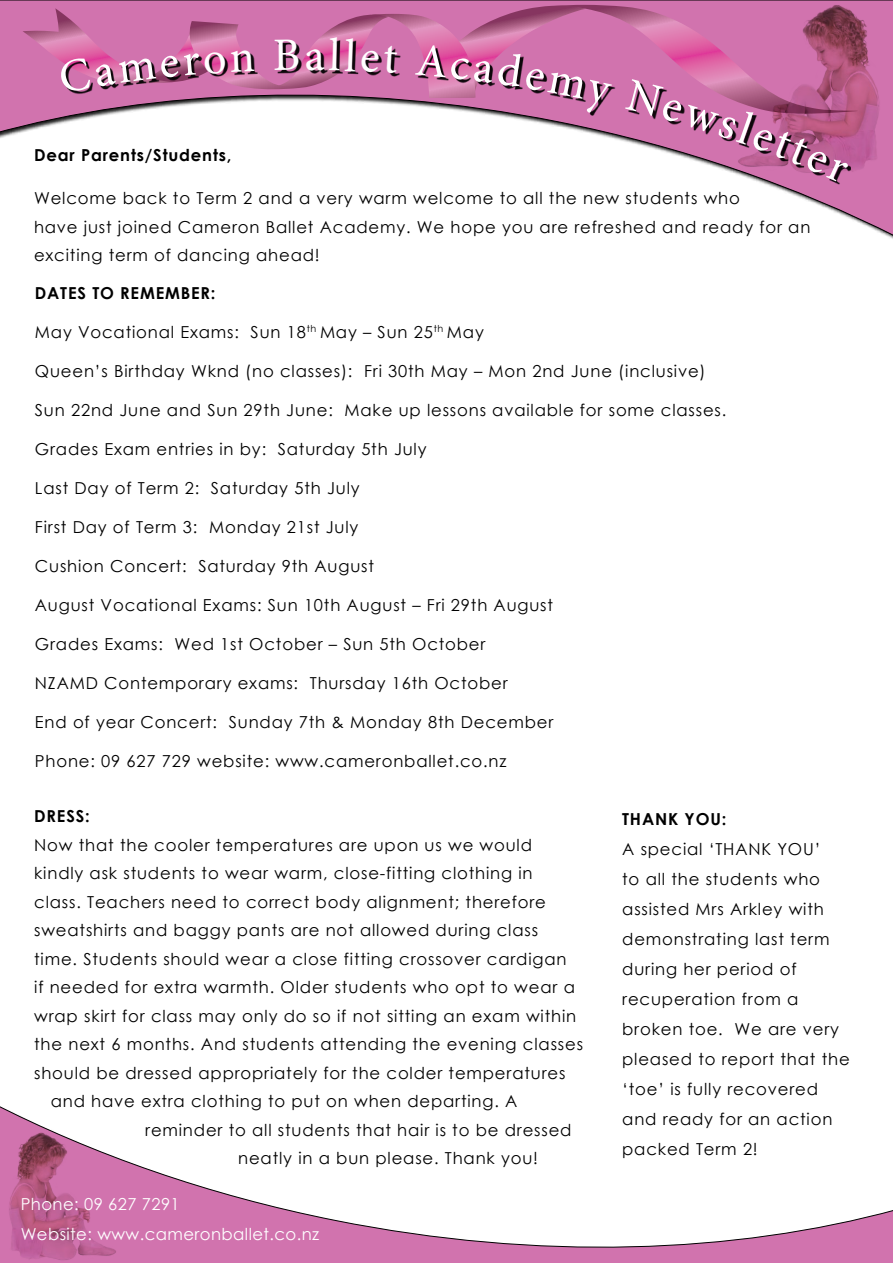
<style>
.page{position:relative;width:893px;height:1263px;background:#fff}
.page>*{position:absolute;margin:0;border:0;box-sizing:border-box;transform-origin:0 0}
.t1{font:16.5px/30px "Century Gothic";letter-spacing:.05em;color:#000}
.t2{font:700 16.5px "Century Gothic";letter-spacing:.05em;color:#000}
.t3{font:16.5px/30px "Century Gothic";letter-spacing:.025em;color:#fff}
</style>
<div class="page">
<svg style="left:0;top:0;width:893px;height:238px"></svg>
<svg style="left:0;top:1106px;width:893px;height:157px"></svg>
<img style="left:5px;top:1110px;width:112px;height:153px">
<img style="left:738px;top:0;width:147px;height:195px">
<svg style="left:23px;top:5px;width:835px;height:178px"></svg>
<p class="t2" style="left:34px;top:142px;width:199px">Dear Parents/Students,</p>
<p class="t1" style="left:34px;top:184px;width:778px;line-height:28.5px">Welcome back to Term 2 and a very warm welcome to all the new students who<br>have just joined Cameron Ballet Academy. We hope you are refreshed and ready for an exciting term of dancing ahead!</p>
<p class="t2" style="left:35px;top:280px;width:182px">DATES TO REMEMBER:</p>
<p class="t1" style="left:35px;top:316px;width:450px">May Vocational Exams: Sun 18<sup>th</sup> May – Sun 25<sup>th</sup> May</p>
<p class="t1" style="left:35px;top:356px;width:672px">Queen’s Birthday Wknd (no classes): Fri 30th May – Mon 2nd June (inclusive)</p>
<p class="t1" style="left:35px;top:395px;width:693px">Sun 22nd June and Sun 29th June: Make up lessons available for some classes.</p>
<p class="t1" style="left:35px;top:434px;width:393px">Grades Exam entries in by: Saturday 5th July</p>
<p class="t1" style="left:35px;top:473px;width:326px">Last Day of Term 2: Saturday 5th July</p>
<p class="t1" style="left:35px;top:512px;width:325px">First Day of Term 3: Monday 21st July</p>
<p class="t1" style="left:35px;top:551px;width:341px">Cushion Concert: Saturday 9th August</p>
<p class="t1" style="left:35px;top:590px;width:520px">August Vocational Exams: Sun 10th August – Fri 29th August</p>
<p class="t1" style="left:35px;top:629px;width:452px">Grades Exams: Wed 1st October – Sun 5th October</p>
<p class="t1" style="left:35px;top:668px;width:474px">NZAMD Contemporary exams: Thursday 16th October</p>
<p class="t1" style="left:35px;top:707px;width:520px">End of year Concert: Sunday 7th &amp; Monday 8th December</p>
<p class="t1" style="left:35px;top:746px;width:473px">Phone: 09 627 729 website: www.cameronballet.co.nz</p>
<p class="t2" style="left:34px;top:804px;width:57px">DRESS:</p>
<p class="t1" style="left:34px;top:829px;width:499px">Now that the cooler temperatures are upon us we would</p>
<p class="t1" style="left:34px;top:858px;width:500px">kindly ask students to wear warm, close-fitting clothing in</p>
<p class="t1" style="left:34px;top:886px;width:513px">class. Teachers need to correct body alignment; therefore</p>
<p class="t1" style="left:34px;top:915px;width:505px">sweatshirts and baggy pants are not allowed during class</p>
<p class="t1" style="left:34px;top:943px;width:534px">time. Students should wear a close fitting crossover cardigan</p>
<p class="t1" style="left:34px;top:972px;width:542px">if needed for extra warmth. Older students who opt to wear a</p>
<p class="t1" style="left:34px;top:1000px;width:543px">wrap skirt for class may only do so if not sitting an exam within</p>
<p class="t1" style="left:34px;top:1029px;width:550px">the next 6 months. And students attending the evening classes</p>
<p class="t1" style="left:34px;top:1057px;width:533px">should be dressed appropriately for the colder temperatures</p>
<p class="t1" style="left:51px;top:1086px;width:468px">and have extra clothing to put on when departing. A</p>
<p class="t1" style="left:145px;top:1114px;width:428px">reminder to all students that hair is to be dressed</p>
<p class="t1" style="left:238px;top:1143px;width:301px">neatly in a bun please. Thank you!</p>
<p class="t3" style="left:21px;top:1188px;width:300px">Phone: 09 627 7291<br>Website: www.cameronballet.co.nz</p>
<p class="t2" style="left:622px;top:807px;width:106px">THANK YOU:</p>
<p class="t1" style="left:622px;top:834px;width:229px">A special ‘THANK YOU’<br>to all the students who assisted Mrs Arkley with demonstrating last term during her period of recuperation from a broken toe. We are very pleased to report that the ‘toe’ is fully recovered and ready for an action packed Term 2!</p>
</div>
